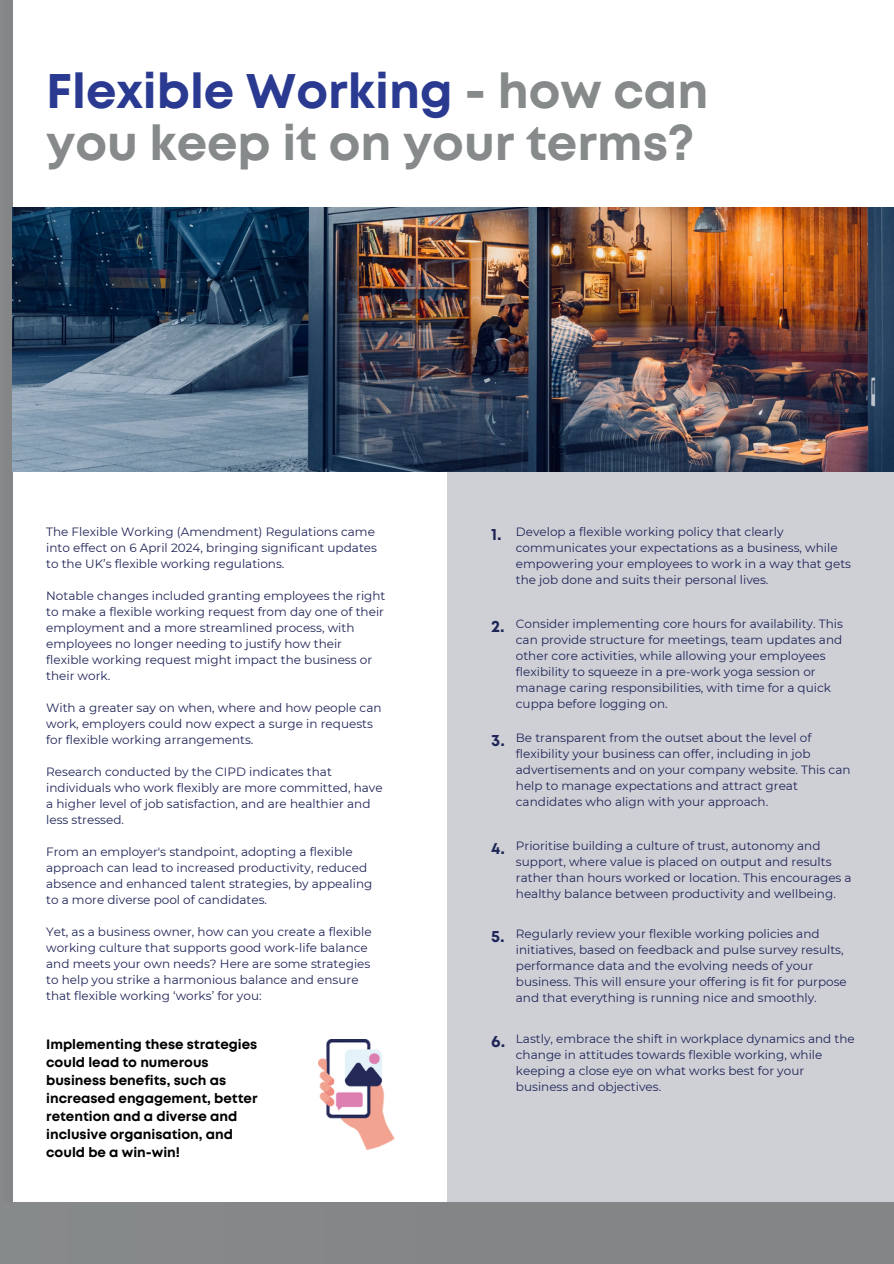
<style>
.page{position:relative;width:894px;height:1264px;background:#fff}
.page>*{position:absolute;margin:0;border:0;box-sizing:border-box;transform-origin:0 0}
.t1{font:700 48.45px/52.8px "Mont";color:#878a8b}
.t2{font:700 16.5px "Mont";color:#1f2557}
.t3{font:700 13.5px/18px "Mont";color:#000}
.t4{font:12px/16px "Montserrat";color:#1f2557}
.s1{color:#2a3a91}
</style>
<div class="page">
<div style="left:0;top:0;width:12px;height:1263px;background:#848587"></div>
<div style="left:446px;top:471px;width:447px;height:730px;background:#cfd0d6"></div>
<div style="left:0;top:1202px;width:893px;height:61px;background:#848587"></div>
<img style="left:318px;top:1039px;width:77px;height:110px">
<img style="left:12px;top:208px;width:881px;height:263px">
<p class="t1" style="left:46px;top:68px;width:663px"><span class="s1">Flexible Working</span> - how can you keep it on your terms?</p>
<p class="t4" style="left:46px;top:523px;width:332px">The Flexible Working (Amendment) Regulations came into effect on 6 April 2024, bringing significant updates to the UK’s flexible working regulations.</p>
<h2 class="t4" style="left:46px;top:587px;width:341px">Notable changes included granting employees the right to make a flexible working request from day one of their employment and a more streamlined process, with employees no longer needing to justify how their flexible working request might impact the business or their work.</h2>
<p class="t4" style="left:46px;top:699px;width:337px">With a greater say on when, where and how people can work, employers could now expect a surge in requests for flexible working arrangements.</p>
<p class="t4" style="left:46px;top:763px;width:338px">Research conducted by the CIPD indicates that individuals who work flexibly are more committed, have a higher level of job satisfaction, and are healthier and less stressed.</p>
<p class="t4" style="left:46px;top:843px;width:327px">From an employer's standpoint, adopting a flexible approach can lead to increased productivity, reduced absence and enhanced talent strategies, by appealing to a more diverse pool of candidates.</p>
<p class="t4" style="left:46px;top:923px;width:327px">Yet, as a business owner, how can you create a flexible working culture that supports good work-life balance and meets your own needs? Here are some strategies to help you strike a harmonious balance and ensure that flexible working ‘works’ for you:</p>
<h3 class="t3" style="left:46px;top:1036px;width:213px">Implementing these strategies could lead to numerous business benefits, such as increased engagement, better retention and a diverse and inclusive organisation, and could be a win-win!</h3>
<p class="t2" style="left:491px;top:528px;width:12px">1.</p>
<p class="t4" style="left:515px;top:523px;width:337px">Develop a flexible working policy that clearly communicates your expectations as a business, while empowering your employees to work in a way that gets the job done and suits their personal lives.</p>
<p class="t2" style="left:491px;top:620px;width:15px">2.</p>
<p class="t4" style="left:515px;top:615px;width:328px">Consider implementing core hours for availability. This can provide structure for meetings, team updates and other core activities, while allowing your employees flexibility to squeeze in a pre-work yoga session or manage caring responsibilities, with time for a quick cuppa before logging on.</p>
<p class="t2" style="left:491px;top:734px;width:15px">3.</p>
<p class="t4" style="left:515px;top:729px;width:336px">Be transparent from the outset about the level of flexibility your business can offer, including in job advertisements and on your company website. This can help to manage expectations and attract great candidates who align with your approach.</p>
<p class="t2" style="left:491px;top:842px;width:15px">4.</p>
<p class="t4" style="left:515px;top:837px;width:337px">Prioritise building a culture of trust, autonomy and support, where value is placed on output and results rather than hours worked or location. This encourages a healthy balance between productivity and wellbeing.</p>
<p class="t2" style="left:491px;top:930px;width:15px">5.</p>
<p class="t4" style="left:515px;top:925px;width:332px">Regularly review your flexible working policies and initiatives, based on feedback and pulse survey results, performance data and the evolving needs of your business. This will ensure your offering is fit for purpose and that everything is running nice and smoothly.</p>
<p class="t2" style="left:491px;top:1035px;width:15px">6.</p>
<p class="t4" style="left:515px;top:1030px;width:340px">Lastly, embrace the shift in workplace dynamics and the change in attitudes towards flexible working, while keeping a close eye on what works best for your business and objectives.</p>
</div>
